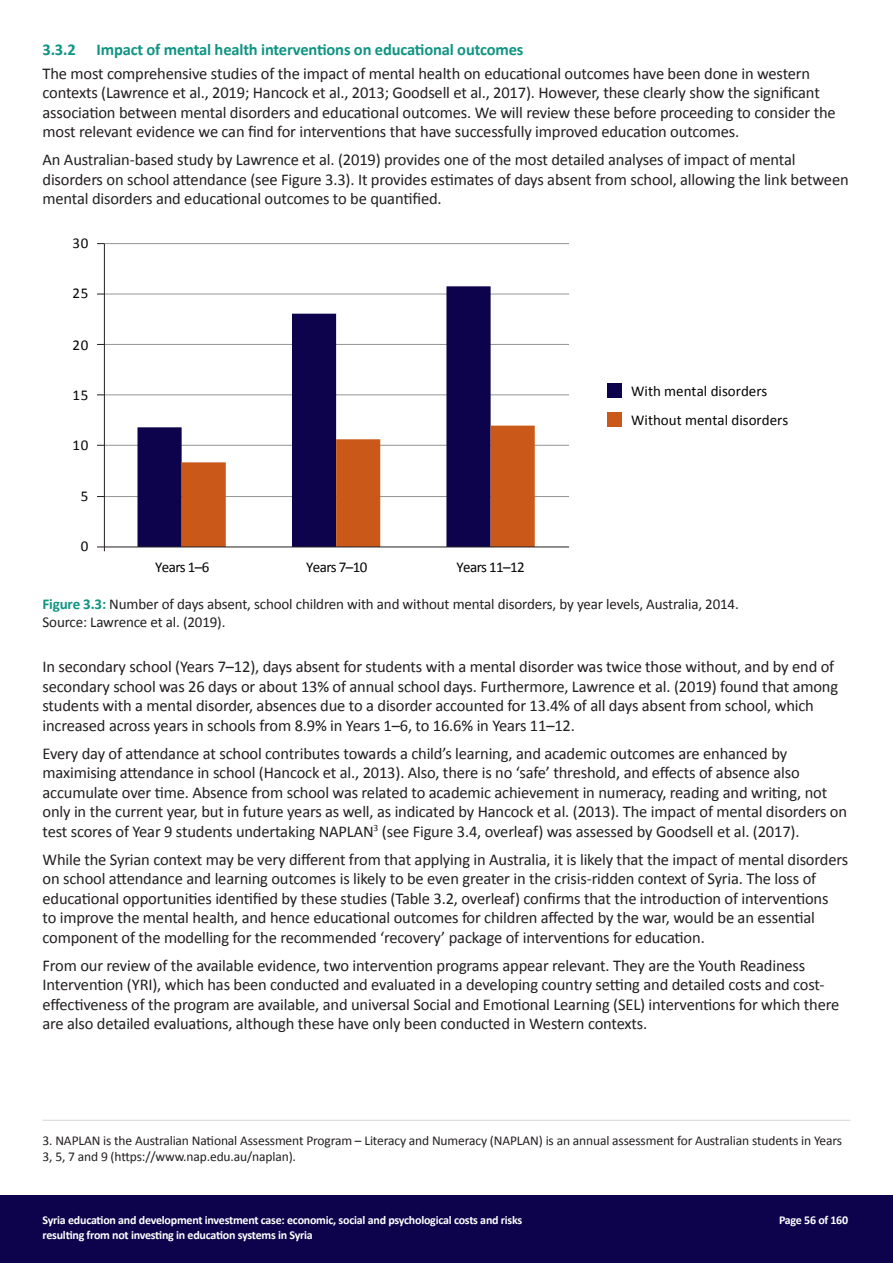
<style>
.page{position:relative;width:893px;height:1263px;background:#fff}
.page>*{position:absolute;margin:0;border:0;box-sizing:border-box;transform-origin:0 0}
.Body{font:16.5px/19.5px "Calibri";letter-spacing:-.01em;color:#231f20}
.Heading_3{font:700 16.5px "Calibri";letter-spacing:-.01em;color:#109483}
.Captions{font:15px/18px "Calibri";letter-spacing:-.01em;color:#231f20}
.t1{font:15px/29.1px "Calibri";color:#040503}
.t2{font:15px "Calibri";letter-spacing:-.04em;color:#040503}
.Footnote{font:13.5px/16.5px "Calibri";letter-spacing:-.01em;color:#231f20}
.t3{font:700 12px "Calibri";letter-spacing:-.02em;color:#fff}
.s1{font-weight:700;color:#109483}
</style>
<div class="page">
<div style="left:0;top:1195px;width:893px;height:68px;background:#0c034c"></div>
<hr style="left:43px;top:1120px;width:807px;height:1px;background:#231f20">
<hr style="left:104px;top:496px;width:465px;height:1px;background:#939598">
<hr style="left:104px;top:445px;width:465px;height:1px;background:#939598">
<hr style="left:104px;top:394px;width:465px;height:1px;background:#939598">
<hr style="left:104px;top:344px;width:465px;height:1px;background:#939598">
<hr style="left:104px;top:294px;width:465px;height:1px;background:#939598">
<hr style="left:104px;top:243px;width:465px;height:1px;background:#939598">
<svg style="left:137px;top:286px;width:354px;height:261px"></svg>
<svg style="left:182px;top:426px;width:353px;height:121px"></svg>
<hr style="left:104px;top:244px;width:1px;height:303px;background:#231f20">
<hr style="left:104px;top:547px;width:465px;height:1px;background:#231f20">
<svg style="left:97px;top:547px;width:8px;height:4px"></svg>
<div style="left:608px;top:412px;width:14px;height:15px;background:#ca5919"></div>
<div style="left:608px;top:383px;width:14px;height:15px;background:#0c034c"></div>
<p class="Heading_3" style="left:43px;top:38px;width:35px">3.3.2</p>
<p class="Heading_3" style="left:97px;top:38px;width:428px">Impact of mental health interventions on educational outcomes</p>
<p class="Body" style="left:43px;top:63px;width:795px">The most comprehensive studies of the impact of mental health on educational outcomes have been done in western contexts (Lawrence et al., 2019; Hancock et al., 2013; Goodsell et al., 2017). However, these clearly show the significant association between mental disorders and educational outcomes. We will review these before proceeding to consider the most relevant evidence we can find for interventions that have successfully improved education outcomes.</p>
<p class="Body" style="left:43px;top:149px;width:808px">An Australian-based study by Lawrence et al. (2019) provides one of the most detailed analyses of impact of mental disorders on school attendance (see Figure 3.3). It provides estimates of days absent from school, allowing the link between mental disorders and educational outcomes to be quantified.</p>
<p class="t1" style="left:73px;top:228px;width:17px">30</p>
<p class="t1" style="left:73px;top:278px;width:17px">25</p>
<p class="t1" style="left:73px;top:329px;width:17px">20</p>
<p class="t1" style="left:73px;top:380px;width:17px">15</p>
<p class="t1" style="left:73px;top:430px;width:17px">10</p>
<p class="t1" style="left:81px;top:481px;width:9px">5</p>
<p class="t1" style="left:81px;top:531px;width:9px">0</p>
<p class="t1" style="left:155px;top:551px;width:56px">Years 1–6</p>
<p class="t1" style="left:306px;top:551px;width:63px">Years 7–10</p>
<p class="t2" style="left:457px;top:557px;width:70px">Years 11–12</p>
<p class="t1" style="left:631px;top:375px;width:159px">With mental disorders<br>Without mental disorders</p>
<p class="Captions" style="left:43px;top:594px;width:698px"><span class="s1">Figure 3.3:</span> Number of days absent, school children with and without mental disorders, by year levels, Australia, 2014.<br>Source: Lawrence et al. (2019).</p>
<p class="Body" style="left:43px;top:656px;width:797px">In secondary school (Years 7–12), days absent for students with a mental disorder was twice those without, and by end of secondary school was 26 days or about 13% of annual school days. Furthermore, Lawrence et al. (2019) found that among students with a mental disorder, absences due to a disorder accounted for 13.4% of all days absent from school, which increased across years in schools from 8.9% in Years 1–6, to 16.6% in Years 11–12.</p>
<p class="Body" style="left:43px;top:743px;width:806px">Every day of attendance at school contributes towards a child’s learning, and academic outcomes are enhanced by maximising attendance in school (Hancock et al., 2013). Also, there is no ‘safe’ threshold, and effects of absence also accumulate over time. Absence from school was related to academic achievement in numeracy, reading and writing, not only in the current year, but in future years as well, as indicated by Hancock et al. (2013). The impact of mental disorders on test scores of Year 9 students undertaking NAPLAN<sup>3</sup> (see Figure 3.4, overleaf) was assessed by Goodsell et al. (2017).</p>
<p class="Body" style="left:43px;top:849px;width:807px">While the Syrian context may be very different from that applying in Australia, it is likely that the impact of mental disorders on school attendance and learning outcomes is likely to be even greater in the crisis-ridden context of Syria. The loss of educational opportunities identified by these studies (Table 3.2, overleaf) confirms that the introduction of interventions<br>to improve the mental health, and hence educational outcomes for children affected by the war, would be an essential component of the modelling for the recommended ‘recovery’ package of interventions for education.</p>
<p class="Body" style="left:43px;top:955px;width:798px">From our review of the available evidence, two intervention programs appear relevant. They are the Youth Readiness Intervention (YRI), which has been conducted and evaluated in a developing country setting and detailed costs and cost&shy;effectiveness of the program are available, and universal Social and Emotional Learning (SEL) interventions for which there are also detailed evaluations, although these have only been conducted in Western contexts.</p>
<p class="Footnote" style="left:43px;top:1131px;width:801px">3. NAPLAN is the Australian National Assessment Program – Literacy and Numeracy (NAPLAN) is an annual assessment for Australian students in Years<br>3, 5, 7 and 9 (https://www.nap.edu.au/naplan).</p>
<p class="t3" style="left:43px;top:1211px;width:481px">Syria education and development investment case: economic, social and psychological costs and risks</p>
<p class="t3" style="left:779px;top:1211px;width:71px">Page 56 of 160</p>
<p class="t3" style="left:43px;top:1226px;width:272px">resulting from not investing in education systems in Syria</p>
</div>
